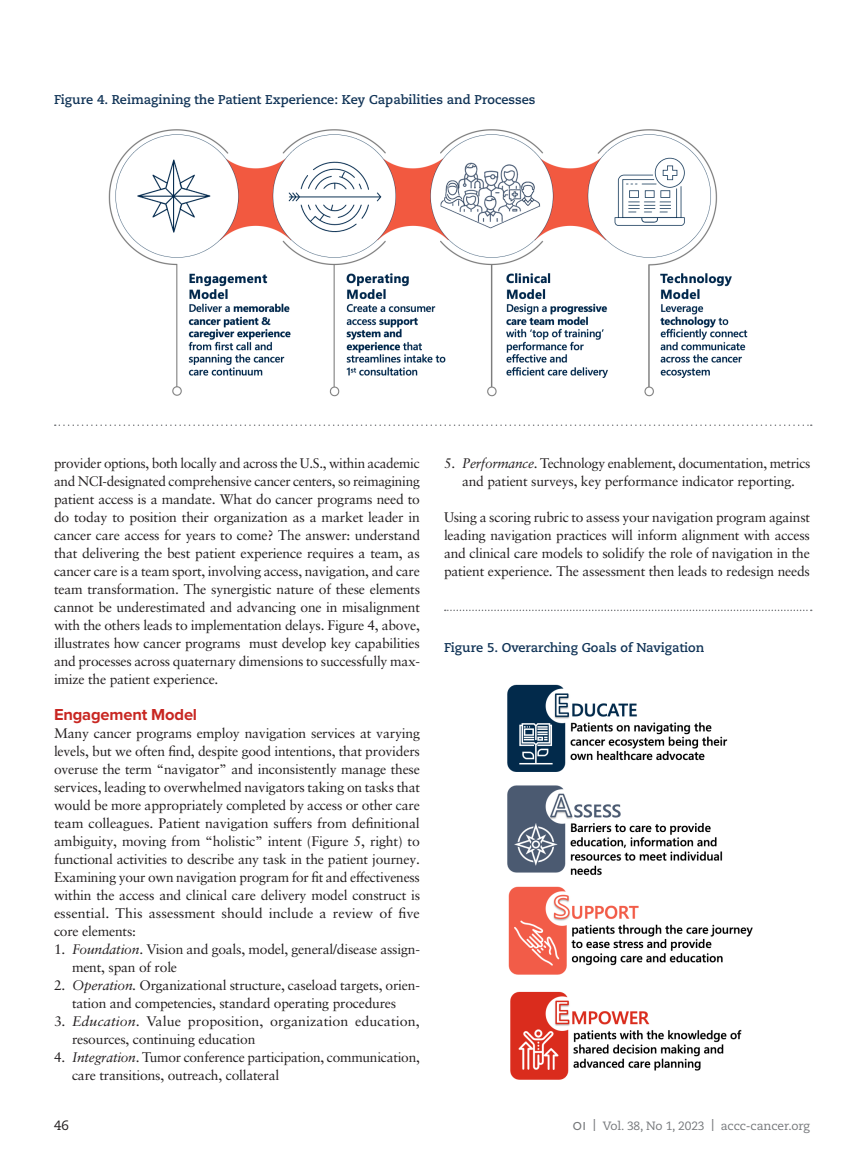
<style>
.page{position:relative;width:864px;height:1161px;background:#fff}
.page>*{position:absolute;margin:0;border:0;box-sizing:border-box;transform-origin:0 0}
.Feature_Subhead{font:700 16.5px "Proxima Nova";letter-spacing:-.01em;color:#c82722}
.Feature_Text__no_ind{font:13.8px/18px "Sabon LT Pro";letter-spacing:-.015em;color:#231f20;text-align:justify}
.Feature_Bulleted_Tex{font:13.8px/18px "Sabon LT Pro";letter-spacing:-.015em;color:#231f20}
.t1{font:13.5px "Caecilia LT Pro 55 Roman";color:#231f20}
.Table_Fig_Title{font:700 12.75px "Caecilia LT Pro 75";color:#113457}
.t2{font:12px "Caecilia LT Pro 55 Roman";letter-spacing:-.01em;color:#76787b}
.s1{font-style:italic}
.s2{font-family:"Proxima Nova";font-weight:500}
.s3{font-family:"Caecilia LT Pro 75";font-weight:700}
</style>
<div class="page">
<img style="left:108px;top:129px;width:640px;height:268px">
<svg style="left:55px;top:424px;width:757px;height:2px"></svg>
<img style="left:507px;top:684px;width:246px;height:396px">
<svg style="left:445px;top:610px;width:367px;height:1px"></svg>
<p class="Table_Fig_Title" style="left:54px;top:90px;width:483px">Figure 4. Reimagining the Patient Experience: Key Capabilities and Processes</p>
<p class="Feature_Text__no_ind" style="left:54px;top:454px;width:368px">provider options, both locally and across the U.S., within academic and NCI-designated comprehensive cancer centers, so reimagining patient access is a mandate. What do cancer programs need to do today to position their organization as a market leader in cancer care access for years to come? The answer: understand that delivering the best patient experience requires a team, as cancer care is a team sport, involving access, navigation, and care team transformation. The synergistic nature of these elements cannot be underestimated and advancing one in misalignment with the others leads to implementation delays. Figure 4, above, illustrates how cancer programs must develop key capabilities and processes across quaternary dimensions to successfully max&shy;imize the patient experience.</p>
<p class="Feature_Subhead" style="left:54px;top:702px;width:145px">Engagement Model</p>
<p class="Feature_Text__no_ind" style="left:54px;top:724px;width:368px">Many cancer programs employ navigation services at varying levels, but we often find, despite good intentions, that providers overuse the term “navigator” and inconsistently manage these services, leading to overwhelmed navigators taking on tasks that would be more appropriately completed by access or other care team colleagues. Patient navigation suffers from definitional ambiguity, moving from “holistic” intent (Figure 5, right) to functional activities to describe any task in the patient journey.<br>Examining your own navigation program for fit and effectiveness within the access and clinical care delivery model construct is essential. This assessment should include a review of five core elements:</p>
<p class="Feature_Bulleted_Tex" style="left:72px;top:940px;width:350px;text-indent:-18px">1. <span class="s1">Foundation</span>. Vision and goals, model, general/disease assign&shy;ment, span of role</p>
<p class="Feature_Bulleted_Tex" style="left:54px;top:976px;width:368px;text-align:center">2. <span class="s1">Operation.</span> Organizational structure, caseload targets, orien&shy;tation and competencies, standard operating procedures</p>
<p class="Feature_Bulleted_Tex" style="left:72px;top:1012px;width:349px;text-indent:-18px">3. <span class="s1">Education</span>. Value proposition, organization education, resources, continuing education</p>
<p class="Feature_Bulleted_Tex" style="left:72px;top:1048px;width:349px;text-indent:-18px">4. <span class="s1">Integration</span>. Tumor conference participation, communication, care transitions, outreach, collateral</p>
<p class="Feature_Bulleted_Tex" style="left:444px;top:454px;width:368px;text-align:center">5. <span class="s1">Performance</span>. Technology enablement, documentation, metrics and patient surveys, key performance indicator reporting.</p>
<p class="Feature_Text__no_ind" style="left:444px;top:508px;width:368px">Using a scoring rubric to assess your navigation program against leading navigation practices will inform alignment with access and clinical care models to solidify the role of navigation in the patient experience. The assessment then leads to redesign needs</p>
<p class="Table_Fig_Title" style="left:444px;top:639px;width:262px">Figure 5. Overarching Goals of Navigation</p>
<p class="t1" style="left:54px;top:1116px;width:16px">46</p>
<p class="t2" style="left:573px;top:1118px;width:239px"><span class="s2">OI</span> <span class="s3">|</span> Vol. 38, No 1, 2023 <span class="s3">|</span> accc-cancer.org</p>
</div>
